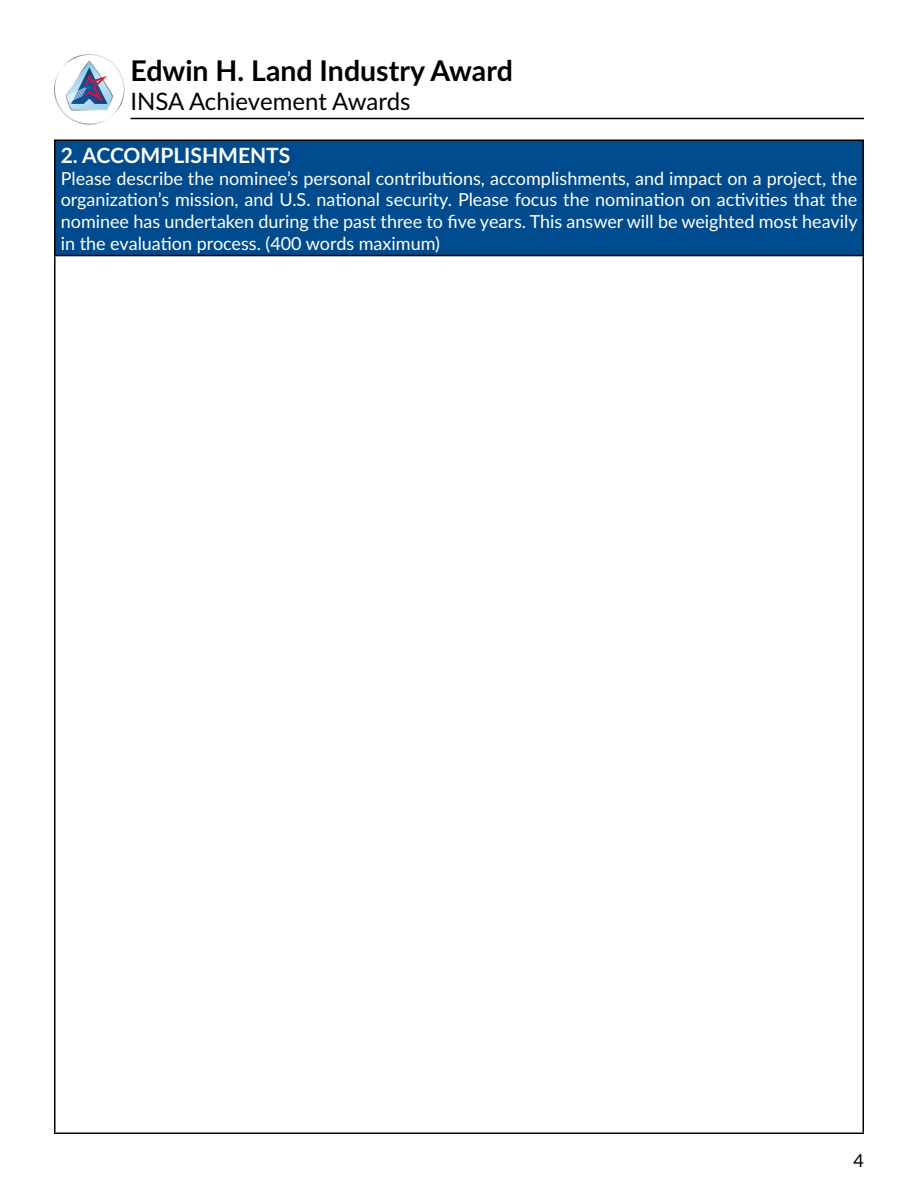
<style>
.page{position:relative;width:918px;height:1188px;background:#fff}
.page>*{position:absolute;margin:0;border:0;box-sizing:border-box;transform-origin:0 0}
.t1{font:700 28.5px "Lato";color:#000}
.t2{font:24px "Lato";color:#000}
.t3{font:700 21px "Lato";color:#fff}
.t4{font:18px/21.6px "Lato";color:#fff;text-align:justify}
.t5{font:18px "Lato";color:#000}
</style>
<div class="page">
<svg style="left:54px;top:54px;width:71px;height:71px"></svg>
<hr style="left:130px;top:118px;width:734px;height:1px;background:#000">
<div style="left:55px;top:140px;width:808px;height:116px;background:#004b8d"></div>
<hr style="left:54px;top:140px;width:810px;height:1px;background:#000">
<hr style="left:54px;top:141px;width:2px;height:114px;background:#000">
<hr style="left:862px;top:141px;width:2px;height:114px;background:#000">
<hr style="left:54px;top:255px;width:810px;height:1px;background:#000">
<hr style="left:54px;top:256px;width:2px;height:876px;background:#000">
<hr style="left:862px;top:256px;width:2px;height:876px;background:#000">
<hr style="left:54px;top:1132px;width:810px;height:2px;background:#000">
<h1 class="t1" style="left:130px;top:50px;width:384px">Edwin H. Land Industry Award</h1>
<h2 class="t2" style="left:130px;top:84px;width:282px">INSA Achievement Awards</h2>
<p class="t3" style="left:61px;top:140px;width:231px">2. ACCOMPLISHMENTS</p>
<p class="t4" style="left:61px;top:167px;width:798px">Please describe the nominee’s personal contributions, accomplishments, and impact on a project, the organization’s mission, and U.S. national security. Please focus the nomination on activities that the nominee has undertaken during the past three to five years. This answer will be weighted most heavily in the evaluation process. (400 words maximum)</p>
<p class="t5" style="left:854px;top:1148px;width:12px">4</p>
</div>
